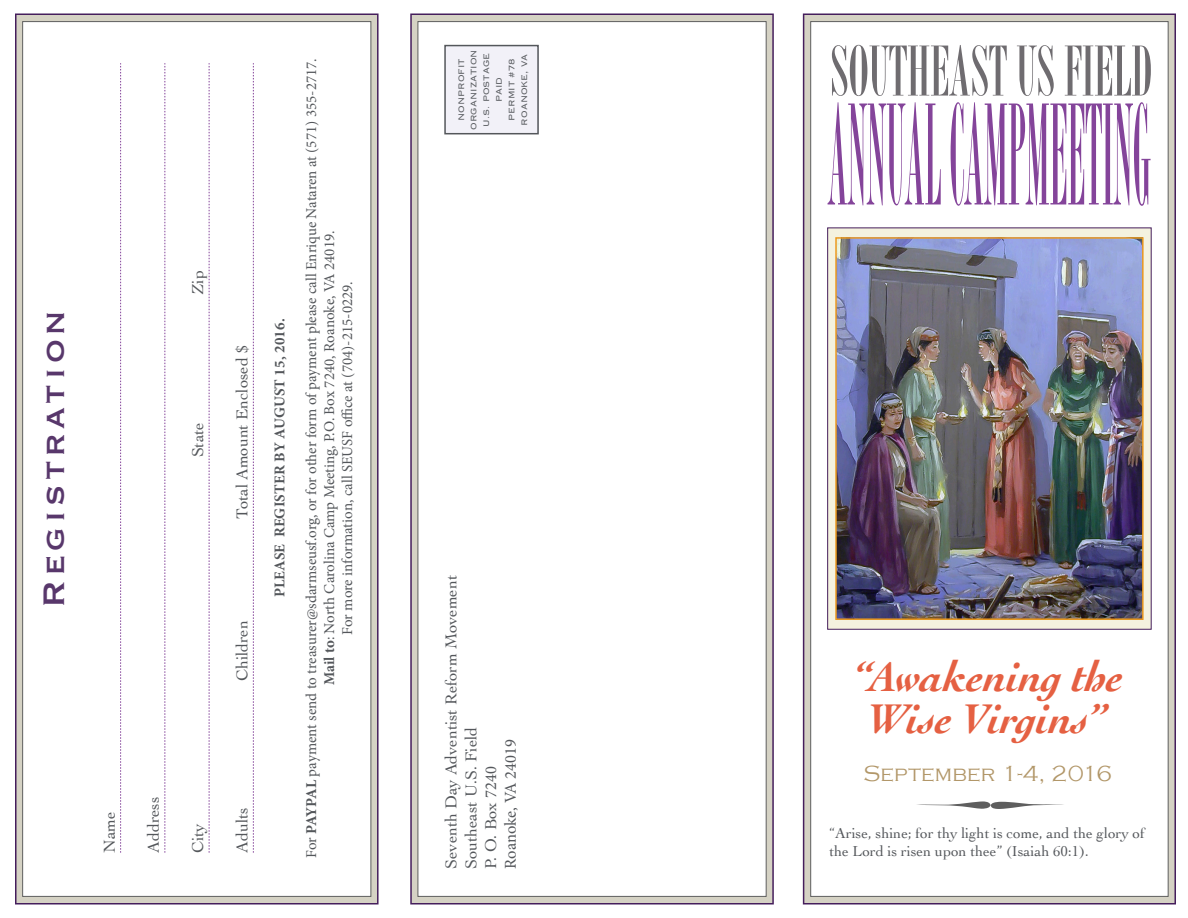
<style>
.page{position:relative;width:1188px;height:918px;background:#fff}
.page>*{position:absolute;margin:0;border:0;box-sizing:border-box;transform-origin:0 0}
.t1{font:151.5px "Bordeaux Roman Bold Let Plain";letter-spacing:-.01em;color:#84449a;scale:.5 1}
.t2{font:75px "Bordeaux Roman Bold Let Plain";letter-spacing:-.01em;color:#6f6c70;scale:1.09 1}
.t3{font:italic 700 43.5px "Cochin";letter-spacing:-.01em;color:#e56042}
.t4{font:39px "Copperplate";letter-spacing:.1em;color:#58376b}
.t5{font:300 22.5px "Copperplate Gothic";letter-spacing:.01em;color:#b29769}
.t6{font:16.5px "Cochin";color:#54575b}
.t7{font:16.5px "Minion Pro";color:#54575b}
.t8{font:15px "Minion Pro";color:#54575b}
.t9{font:15px/18px "Cochin";color:#54575b}
.t10{font:700 15px "Minion Pro";letter-spacing:.01em;color:#54575b}
.t11{font:300 10.5px "Copperplate";color:#54575b}
.s1{font-weight:700}
.s2{font-family:"Minion Pro"}
</style>
<div class="page">
<div style="left:803px;top:14px;width:373px;height:890px;background:#d5d2c4;border:2px solid #451e5c"></div>
<div style="left:810px;top:21px;width:359px;height:876px;background:#fff;border:1px solid #5e5e5e"></div>
<div style="left:827px;top:228px;width:325px;height:402px;background:#f4f2df;border:1px solid #451e5c"></div>
<img style="left:838px;top:240px;width:303px;height:377px">
<div style="left:835px;top:237px;width:309px;height:383px;border:2px solid #ec9a20"></div>
<div style="left:410px;top:14px;width:364px;height:890px;background:#d5d2c4;border:2px solid #451e5c"></div>
<div style="left:418px;top:21px;width:349px;height:876px;background:#fff;border:1px solid #5e5e5e"></div>
<div style="left:445px;top:46px;width:93px;height:88px;background:#f2f1f8"></div>
<div style="left:444px;top:45px;width:95px;height:89px;border:2px solid #54575b"></div>
<div style="left:15px;top:14px;width:364px;height:890px;background:#d5d2c4;border:2px solid #451e5c"></div>
<div style="left:22px;top:21px;width:349px;height:876px;background:#fff;border:1px solid #5e5e5e"></div>
<svg style="left:120px;top:63px;width:1px;height:790px"></svg>
<svg style="left:164px;top:63px;width:1px;height:790px"></svg>
<svg style="left:209px;top:63px;width:1px;height:790px"></svg>
<svg style="left:253px;top:63px;width:1px;height:790px"></svg>
<svg style="left:917px;top:801px;width:147px;height:8px"></svg>
<p class="t4" style="left:28px;top:608px;width:300px;rotate:-90deg">Registration</p>
<p class="t6" style="left:98px;top:853px;width:43px;rotate:-90deg">Name</p>
<p class="t6" style="left:142px;top:853px;width:57px;rotate:-90deg">Address</p>
<p class="t6" style="left:187px;top:295px;width:26px;rotate:-90deg">Zip</p>
<p class="t6" style="left:187px;top:457px;width:37px;rotate:-90deg">State</p>
<p class="t6" style="left:187px;top:853px;width:32px;rotate:-90deg">City</p>
<p class="t6" style="left:231px;top:519px;width:175px;rotate:-90deg">Total Amount Enclosed $</p>
<p class="t6" style="left:231px;top:681px;width:62px;rotate:-90deg">Children</p>
<p class="t6" style="left:231px;top:853px;width:47px;rotate:-90deg">Adults</p>
<p class="t10" style="left:269px;top:597px;width:280px;rotate:-90deg">PLEASE REGISTER BY AUGUST 15, 2016.</p>
<p class="t8" style="left:301px;top:858px;width:801px;rotate:-90deg">For <span class="s1">PAYPAL</span> payment send to treasurer@sdarmseusf.org, or for other form of payment please call Enrique Nataren at (571) 355-2717.</p>
<p class="t8" style="left:319px;top:685px;width:456px;rotate:-90deg"><span class="s1">Mail to</span>: North Carolina Camp Meeting, P.O. Box 7240, Roanoke, VA 24019.</p>
<p class="t8" style="left:337px;top:635px;width:355px;rotate:-90deg">For more information, call SEUSF office at (704)-215-0229.</p>
<p class="t11" style="left:454px;top:121px;width:64px;rotate:-90deg">NONPROFIT</p>
<p class="t11" style="left:467px;top:130px;width:82px;rotate:-90deg">ORGANIZATION</p>
<p class="t11" style="left:480px;top:127px;width:75px;rotate:-90deg">U.S. POSTAGE</p>
<p class="t11" style="left:505px;top:121px;width:64px;rotate:-90deg">PERMIT #78</p>
<p class="t11" style="left:517px;top:126px;width:73px;rotate:-90deg">ROANOKE, VA</p>
<p class="t11" style="left:492px;top:102px;width:27px;rotate:-90deg">PAID</p>
<p class="t6" style="left:440px;top:869px;width:295px;rotate:-90deg">Seventh Day Adventist Reform Movement</p>
<p class="t6" style="left:460px;top:869px;width:144px;rotate:-90deg">Southeast U.S. Field</p>
<p class="t7" style="left:500px;top:869px;width:131px;rotate:-90deg">Roanoke, VA 24019</p>
<p class="t6" style="left:480px;top:869px;width:104px;rotate:-90deg">P. O. Box <span class="s2">7240</span></p>
<p class="t2" style="left:830px;top:37px;width:298px">SOUTHEAST US FIELD</p>
<p class="t1" style="left:828px;top:86px;width:649px">ANNUAL CAMPMEETING</p>
<p class="t3" style="left:852px;top:647px;width:273px">“Awakening the</p>
<p class="t3" style="left:868px;top:689px;width:241px">Wise Virgins”</p>
<p class="t5" style="left:863px;top:761px;width:250px">SEPTEMBER 1-4, 2016</p>
<p class="t9" style="left:829px;top:824px;width:317px">“Arise, shine; for thy light is come, and the glory of the Lord is risen upon thee” (Isaiah 60:1).</p>
</div>
